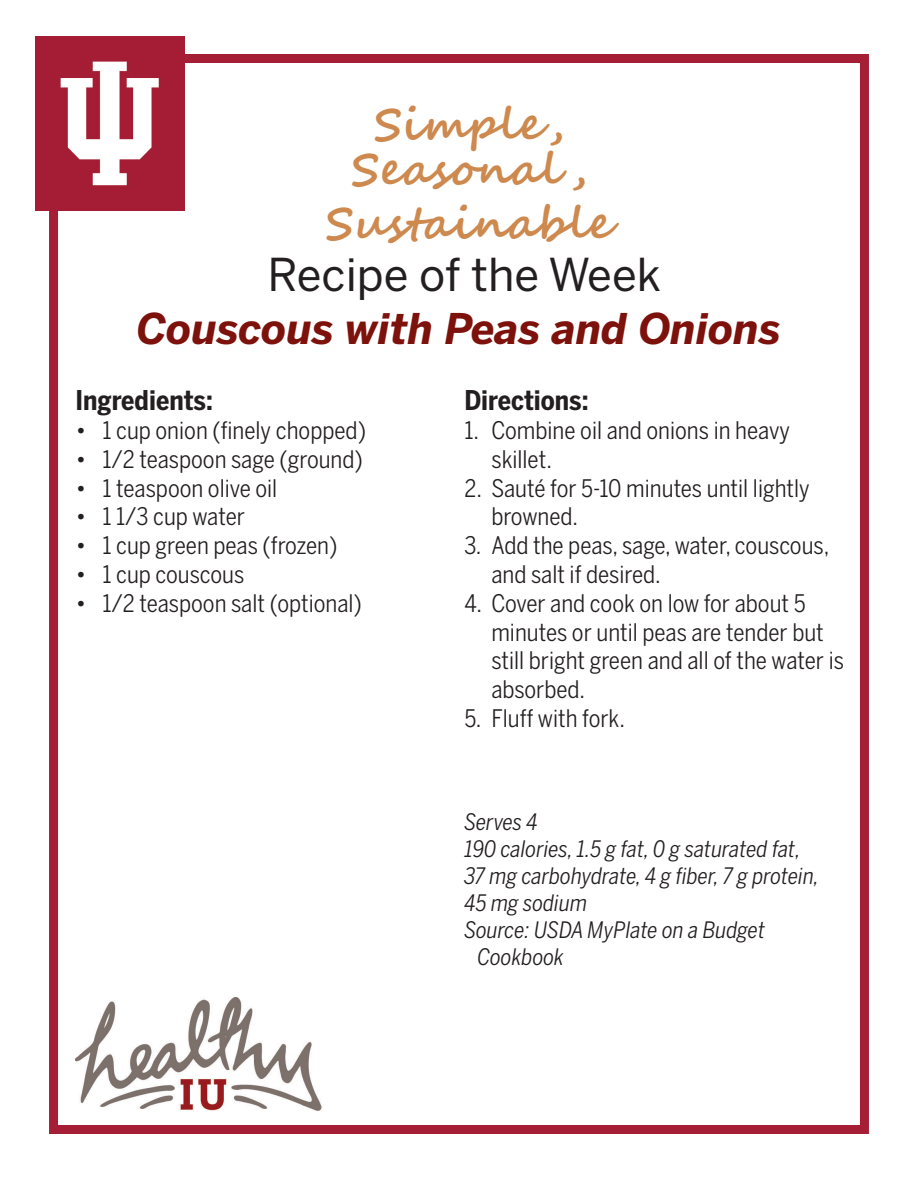
<style>
.page{position:relative;width:918px;height:1188px;background:#fff}
.page>*{position:absolute;margin:0;border:0;box-sizing:border-box;transform-origin:0 0}
.t1{font:700 45px "Segoe Script";color:#cd894e}
.t2{font:45px "Benton Sans";color:#231f20}
.t3{font:italic 700 42px "Benton Sans";color:#7d110b}
.t4{font:700 27px "Benton Sans Cond";color:#231f20}
.t5{font:24px/28.8px "Benton Sans Cond";color:#231f20}
.t6{font:italic 22.5px/27px "Benton Sans Cond";color:#231f20}
</style>
<div class="page">
<div style="left:49px;top:54px;width:820px;height:1080px;border:9px solid #a51e36"></div>
<img style="left:76px;top:997px;width:246px;height:113px">
<img style="left:36px;top:36px;width:149px;height:175px">
<p class="t1" style="left:374px;top:87px;width:190px">Simple ,</p>
<p class="t1" style="left:352px;top:132px;width:236px">Seasonal ,</p>
<p class="t1" style="left:326px;top:186px;width:287px">Sustainable</p>
<p class="t2" style="left:268px;top:248px;width:395px">Recipe of the Week</p>
<p class="t3" style="left:137px;top:302px;width:646px">Couscous with Peas and Onions</p>
<p class="t4" style="left:76px;top:384px;width:139px">Ingredients:</p>
<p class="t5" style="left:76px;top:416px;width:292px">• 1 cup onion (finely chopped)</p>
<p class="t5" style="left:76px;top:445px;width:289px">• 1/2 teaspoon sage (ground)</p>
<p class="t5" style="left:76px;top:473px;width:203px">• 1 teaspoon olive oil</p>
<p class="t5" style="left:76px;top:502px;width:171px">• 1 1/3 cup water</p>
<p class="t5" style="left:76px;top:531px;width:263px">• 1 cup green peas (frozen)</p>
<p class="t5" style="left:76px;top:560px;width:170px">• 1 cup couscous</p>
<p class="t5" style="left:76px;top:589px;width:288px">• 1/2 teaspoon salt (optional)</p>
<p class="t4" style="left:464px;top:384px;width:126px">Directions:</p>
<p class="t5" style="left:491px;top:416px;width:300px;text-indent:-27px">1. Combine oil and onions in heavy skillet.</p>
<p class="t5" style="left:491px;top:473px;width:320px;text-indent:-27px">2. Sauté for 5-10 minutes until lightly browned.</p>
<p class="t5" style="left:491px;top:531px;width:339px;text-indent:-27px">3. Add the peas, sage, water, couscous, and salt if desired.</p>
<p class="t5" style="left:491px;top:589px;width:354px;text-indent:-27px">4. Cover and cook on low for about 5 minutes or until peas are tender but still bright green and all of the water is absorbed.</p>
<p class="t5" style="left:464px;top:704px;width:162px">5. Fluff with fork.</p>
<p class="t6" style="left:464px;top:808px;width:75px">Serves 4</p>
<p class="t6" style="left:464px;top:835px;width:356px">190 calories, 1.5 g fat, 0 g saturated fat,<br>37 mg carbohydrate, 4 g fiber, 7 g protein,<br>45 mg sodium</p>
<p class="t6" style="left:477px;top:916px;width:289px;text-indent:-13px">Source: USDA MyPlate on a Budget<br>Cookbook</p>
</div>
